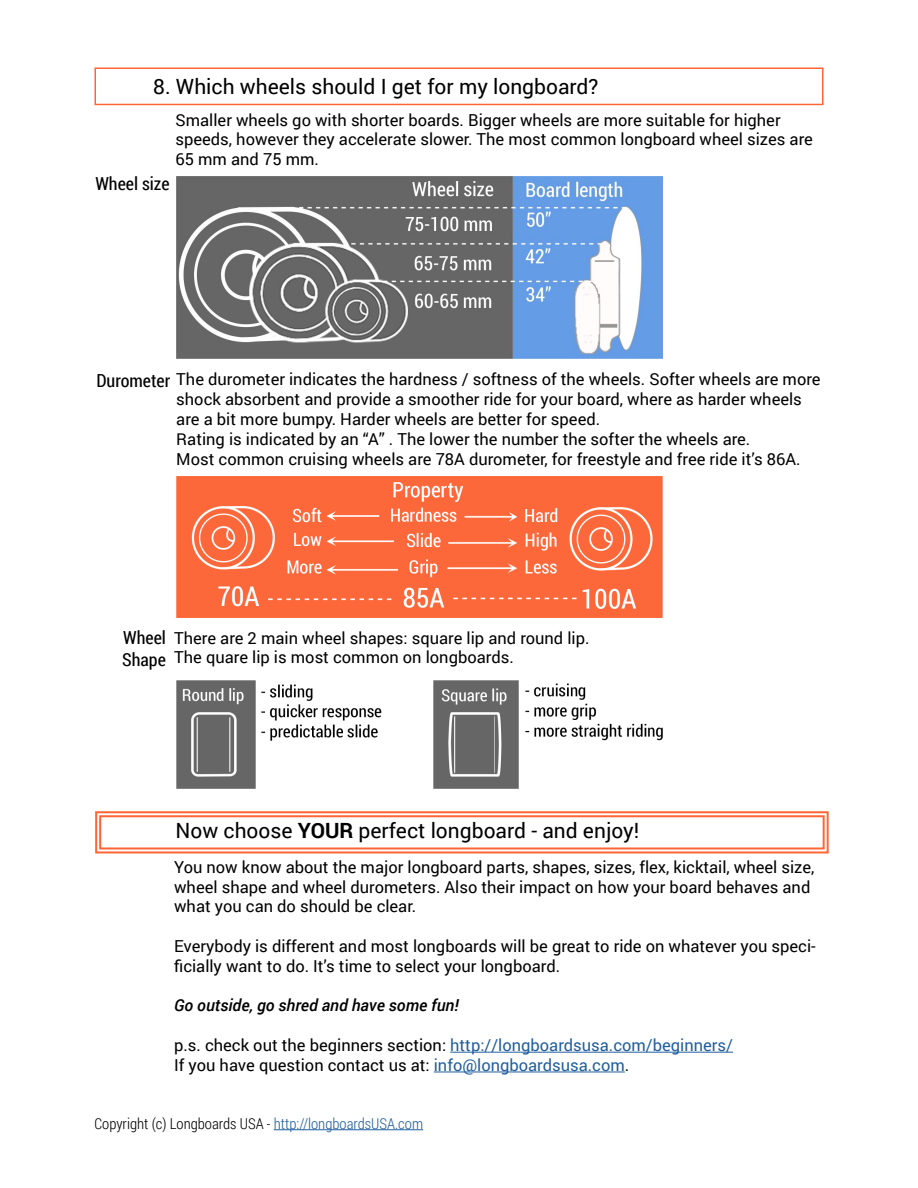
<style>
.page{position:relative;width:918px;height:1188px;background:#fff}
.page>*{position:absolute;margin:0;border:0;box-sizing:border-box;transform-origin:0 0}
.t1{font:21px "Roboto";color:#000}
.t2{font:18px/21.6px "Roboto Condensed";color:#000}
.t3{font:16.5px/19.8px "Roboto";color:#000}
.t4{font:italic 500 16.5px "Roboto";color:#000}
.t5{font:300 15px "Roboto Condensed";color:#000}
.s1{font-family:"Roboto Condensed";font-size:18px}
.s2{font-weight:700}
.s3{color:#215e9e}
</style>
<div class="page">
<div style="left:94px;top:68px;width:730px;height:37px;border:2px solid #f63"></div>
<img style="left:176px;top:176px;width:486px;height:183px">
<img style="left:176px;top:477px;width:486px;height:140px">
<img style="left:176px;top:681px;width:486px;height:108px">
<svg style="left:95px;top:811px;width:734px;height:43px"></svg>
<div style="left:99px;top:815px;width:726px;height:34px;border:2px solid #f63"></div>
<hr style="left:450px;top:1052px;width:283px;height:1px;background:#215e9e">
<hr style="left:434px;top:1072px;width:191px;height:1px;background:#215e9e">
<hr style="left:274px;top:1129px;width:149px;height:1px;background:#215e9e">
<p class="t1" style="left:153px;top:72px;width:447px">8. Which wheels should I get for my longboard?</p>
<p class="t3" style="left:176px;top:109px;width:639px">Smaller wheels go with shorter boards. Bigger wheels are more suitable for higher speeds, however they accelerate slower. The most common longboard wheel sizes are<br>65 mm and 75 mm.</p>
<p class="t2" style="left:95px;top:172px;width:76px">Wheel size</p>
<p class="t3" style="left:176px;top:369px;width:646px;text-indent:-80px"><span class="s1">Durometer</span> The durometer indicates the hardness / softness of the wheels. Softer wheels are more shock absorbent and provide a smoother ride for your board, where as harder wheels are a bit more bumpy. Harder wheels are better for speed.<br>Rating is indicated by an “A” . The lower the number the softer the wheels are.<br>Most common cruising wheels are 78A durometer, for freestyle and free ride it’s 86A.</p>
<p class="t2" style="left:122px;top:626px;width:45px">Wheel<br>Shape</p>
<p class="t3" style="left:174px;top:627px;width:417px">There are 2 main wheel shapes: square lip and round lip.<br>The quare lip is most common on longboards.</p>
<p class="t1" style="left:176px;top:816px;width:465px">Now choose <span class="s2">YOUR</span> perfect longboard - and enjoy!</p>
<p class="t3" style="left:174px;top:856px;width:642px">You now know about the major longboard parts, shapes, sizes, flex, kicktail, wheel size, wheel shape and wheel durometers. Also their impact on how your board behaves and what you can do should be clear.</p>
<p class="t3" style="left:174px;top:936px;width:643px">Everybody is different and most longboards will be great to ride on whatever you speci&shy;ficially want to do. It’s time to select your longboard.</p>
<p class="t4" style="left:174px;top:994px;width:286px">Go outside, go shred and have some fun!</p>
<p class="t3" style="left:174px;top:1035px;width:560px">p.s. check out the beginners section: <span class="s3">http://longboardsusa.com/beginners/<br></span>If you have question contact us at: <span class="s3">info@longboardsusa.com</span>.</p>
<p class="t5" style="left:94px;top:1113px;width:330px">Copyright (c) Longboards USA - <span class="s3">http://longboardsUSA.com</span></p>
</div>
